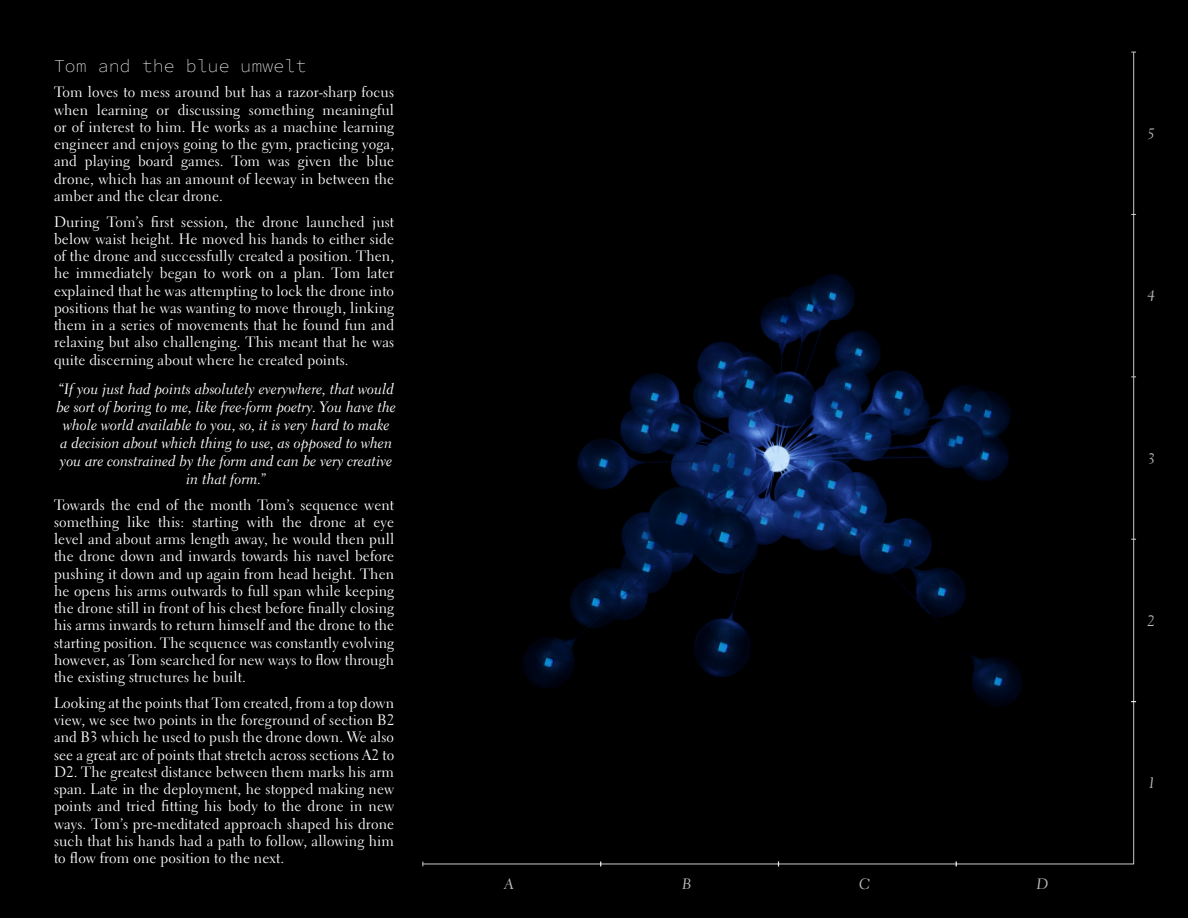
<style>
.page{position:relative;width:1188px;height:918px;background:#000}
.page>*{position:absolute;margin:0;border:0;box-sizing:border-box;transform-origin:0 0}
.t1{font:200 18px "Source Code Pro";letter-spacing:.01em;color:#fff}
.t2{font:15px/17.2px "Electra LT Std";letter-spacing:.01em;color:#fff;text-align:justify}
.Main_Title{font:15px/18px "Electra LT Std Cursive";color:#fff;text-align:center}
</style>
<div class="page">
<img style="left:523px;top:65px;width:614px;height:794px">
<hr style="left:1133px;top:52px;width:1px;height:162px;background:#fff">
<hr style="left:956px;top:863px;width:178px;height:2px;background:#fff">
<hr style="left:778px;top:863px;width:178px;height:2px;background:#fff">
<hr style="left:601px;top:863px;width:178px;height:2px;background:#fff">
<hr style="left:423px;top:863px;width:178px;height:2px;background:#fff">
<hr style="left:1133px;top:214px;width:1px;height:163px;background:#fff">
<hr style="left:1133px;top:377px;width:1px;height:162px;background:#fff">
<hr style="left:1133px;top:539px;width:1px;height:163px;background:#fff">
<hr style="left:1133px;top:702px;width:1px;height:162px;background:#fff">
<p class="t1" style="left:54px;top:53px;width:254px">Tom and the blue umwelt</p>
<p class="t2" style="left:54px;top:84px;width:342px">Tom loves to mess around but has a razor-sharp focus when learning or discussing something meaningful or of interest to him. He works as a machine learning engineer and enjoys going to the gym, practicing yoga, and playing board games. Tom was given the blue drone, which has an amount of leeway in between the amber and the clear drone.</p>
<p class="t2" style="left:54px;top:213px;width:342px">During Tom’s first session, the drone launched just below waist height. He moved his hands to either side of the drone and successfully created a position. Then, he immediately began to work on a plan. Tom later explained that he was attempting to lock the drone into positions that he was wanting to move through, linking them in a series of movements that he found fun and relaxing but also challenging. This meant that he was quite discerning about where he created points.</p>
<p class="Main_Title" style="left:56px;top:380px;width:341px">‘‘If you just had points absolutely everywhere, that would be sort of boring to me, like free-form poetry. You have the whole world available to you, so, it is very hard to make<br>a decision about which thing to use, as opposed to when you are constrained by the form and can be very creative in that form.’’</p>
<p class="t2" style="left:54px;top:496px;width:342px">Towards the end of the month Tom’s sequence went something like this: starting with the drone at eye level and about arms length away, he would then pull the drone down and inwards towards his navel before pushing it down and up again from head height. Then he opens his arms outwards to full span while keeping the drone still in front of his chest before finally closing his arms inwards to return himself and the drone to the starting position. The sequence was constantly evolving however, as Tom searched for new ways to flow through the existing structures he built.</p>
<p class="t2" style="left:54px;top:694px;width:342px">Looking at the points that Tom created, from a top down view, we see two points in the foreground of section B2 and B3 which he used to push the drone down. We also see a great arc of points that stretch across sections A2 to D2. The greatest distance between them marks his arm span. Late in the deployment, he stopped making new points and tried fitting his body to the drone in new ways. Tom’s pre-meditated approach shaped his drone such that his hands had a path to follow, allowing him to flow from one position to the next.</p>
<p class="Main_Title" style="left:505px;top:875px;width:11px">A</p>
<p class="Main_Title" style="left:682px;top:875px;width:11px">B</p>
<p class="Main_Title" style="left:859px;top:875px;width:13px">C</p>
<p class="Main_Title" style="left:1036px;top:875px;width:13px">D</p>
<p class="Main_Title" style="left:1147px;top:125px;width:9px">5</p>
<p class="Main_Title" style="left:1147px;top:287px;width:9px">4</p>
<p class="Main_Title" style="left:1147px;top:450px;width:9px">3</p>
<p class="Main_Title" style="left:1147px;top:612px;width:9px">2</p>
<p class="Main_Title" style="left:1147px;top:774px;width:9px">1</p>
</div>
